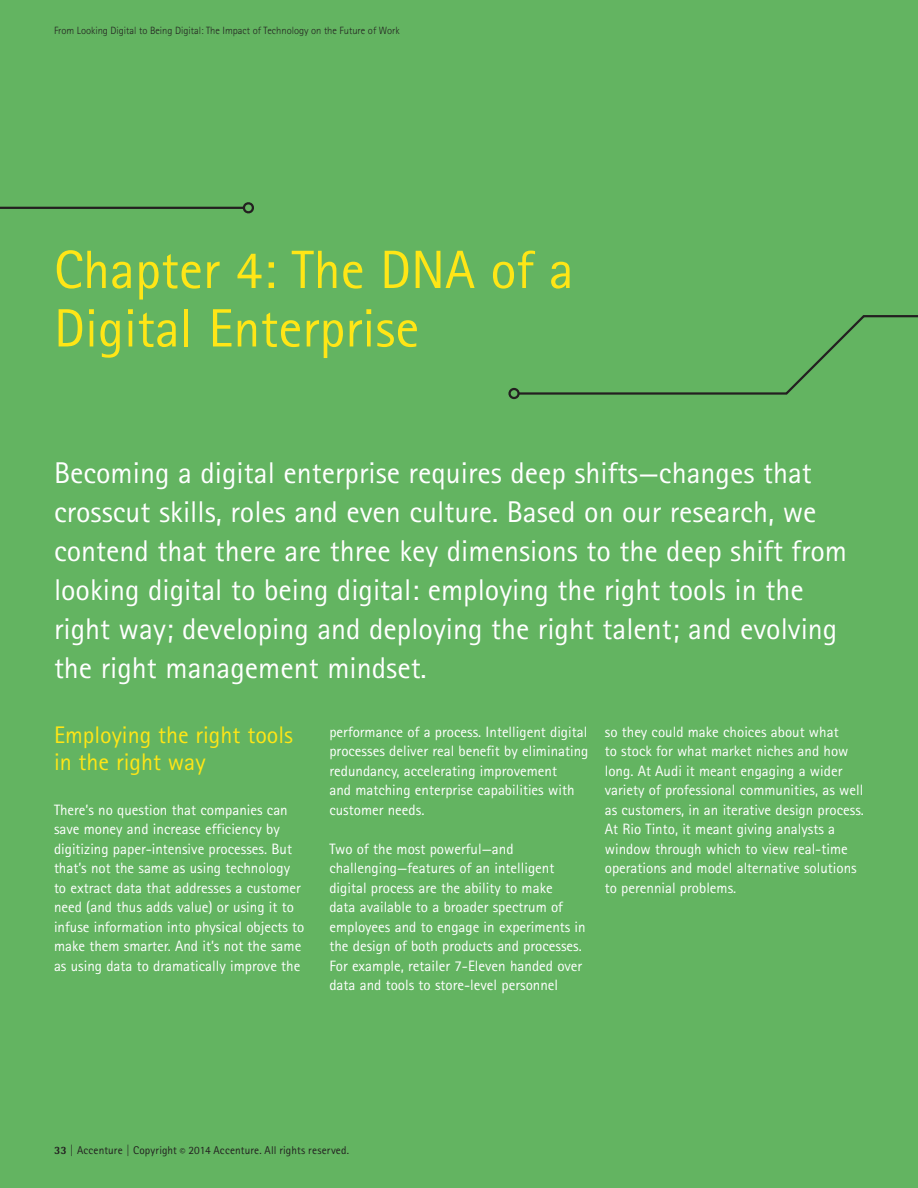
<style>
.page{position:relative;width:918px;height:1188px;background:#63b461}
.page>*{position:absolute;margin:0;border:0;box-sizing:border-box;transform-origin:0 0}
.chapter_titles{font:54px/58.5px "Agfa Rotis Sans Serif";color:#ffe616}
.chapter_intros{font:30px/39px "Agfa Rotis Sans Serif";color:#fff}
.A_level_Headline{font:24px/27px "Agfa Rotis Sans Serif";color:#ffe616}
.F1-10_13_Body_Text{font:15px/19.5px "Agfa Rotis Sans Serif";color:#fff}
.t1{font:11.25px "Agfa Rotis Sans Serif";letter-spacing:.015em;color:#231f20}
.t2{font:300 10.5px "Agfa Rotis Sans Serif";color:#231f20}
.s1{font-family:"Agfa Rotis Semisans";font-weight:800}
.s2{font-weight:800}
</style>
<div class="page">
<svg style="left:0;top:202px;width:254px;height:12px"></svg>
<svg style="left:516px;top:315px;width:402px;height:81px"></svg>
<div style="left:508px;top:388px;width:12px;height:11px;border:2px solid #231f20;border-radius:50%"></div>
<p class="t2" style="left:54px;top:24px;width:347px">From Looking Digital to Being Digital: The Impact of Technology on the Future of Work</p>
<p class="chapter_titles" style="left:54px;top:240px;width:521px">Chapter 4: The DNA of a<br>Digital Enterprise</p>
<p class="chapter_intros" style="left:54px;top:453px;width:795px">Becoming a digital enterprise requires deep shifts—changes that crosscut skills, roles and even culture. Based on our research, we contend that there are three key dimensions to the deep shift from looking digital to being digital: employing the right tools in the right way; developing and deploying the right talent; and evolving the right management mindset.</p>
<p class="A_level_Headline" style="left:54px;top:721px;width:241px">Employing the right tools in the right way</p>
<p class="F1-10_13_Body_Text" style="left:54px;top:800px;width:252px">There’s no question that companies can save money and increase efficiency by digitizing paper-intensive processes. But that’s not the same as using technology to extract data that addresses a customer need (and thus adds value) or using it to infuse information into physical objects to make them smarter. And it’s not the same as using data to dramatically improve the</p>
<p class="F1-10_13_Body_Text" style="left:329px;top:722px;width:261px">performance of a process. Intelligent digital processes deliver real benefit by eliminating redundancy, accelerating improvement<br>and matching enterprise capabilities with customer needs.</p>
<p class="F1-10_13_Body_Text" style="left:329px;top:839px;width:258px">Two of the most powerful—and challenging—features of an intelligent digital process are the ability to make<br>data available to a broader spectrum of employees and to engage in experiments in the design of both products and processes.<br>For example, retailer 7-Eleven handed over data and tools to store-level personnel</p>
<p class="F1-10_13_Body_Text" style="left:605px;top:722px;width:261px">so they could make choices about what<br>to stock for what market niches and how long. At Audi it meant engaging a wider variety of professional communities, as well as customers, in an iterative design process.<br>At Rio Tinto, it meant giving analysts a window through which to view real-time operations and model alternative solutions to perennial problems.</p>
<p class="t1" style="left:54px;top:1144px;width:297px"><span class="s1">33</span> <span class="s2">|</span> Accenture <span class="s2">|</span> Copyright © 2014 Accenture. All rights reserved.</p>
</div>
